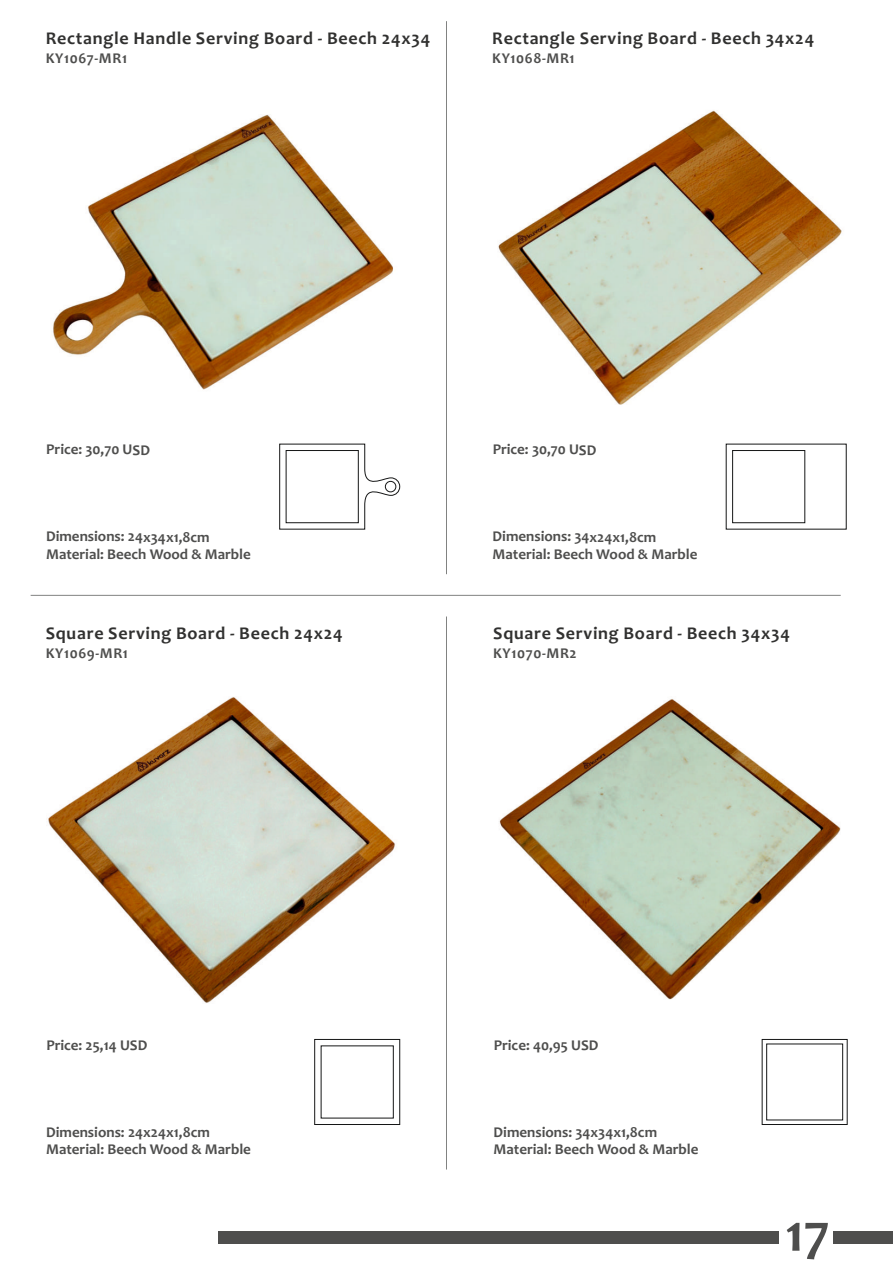
<style>
.page{position:relative;width:893px;height:1263px;background:#fff}
.page>*{position:absolute;margin:0;border:0;box-sizing:border-box;transform-origin:0 0}
.t1{font:700 54px "Candara";color:#4e4e4d}
.t2{font:700 18px "Candara";letter-spacing:.04em;color:#313130}
.t3{font:700 15px/17.4px "Candara";color:#4e4e4d}
.t4{font:700 15px "Candara";letter-spacing:.04em;color:#4e4e4d}
</style>
<div class="page">
<img style="left:53px;top:114px;width:340px;height:276px">
<img style="left:498px;top:110px;width:344px;height:295px">
<img style="left:48px;top:697px;width:348px;height:306px">
<img style="left:499px;top:699px;width:342px;height:301px">
<div style="left:762px;top:1039px;width:85px;height:86px;border:1px solid #151616"></div>
<div style="left:766px;top:1044px;width:77px;height:76px;border:1px solid #151616"></div>
<div style="left:315px;top:1039px;width:85px;height:86px;border:1px solid #151616"></div>
<div style="left:732px;top:450px;width:73px;height:73px;border:1px solid #151616"></div>
<svg style="left:279px;top:444px;width:121px;height:85px"></svg>
<div style="left:286px;top:450px;width:72px;height:73px;border:1px solid #151616"></div>
<hr style="left:592px;top:595px;width:249px;height:1px;background:#818281">
<hr style="left:187px;top:595px;width:156px;height:1px;background:#818281">
<hr style="left:31px;top:595px;width:156px;height:1px;background:#818281">
<hr style="left:343px;top:595px;width:249px;height:1px;background:#818281">
<hr style="left:446px;top:21px;width:1px;height:277px;background:#818281">
<hr style="left:446px;top:298px;width:1px;height:276px;background:#818281">
<hr style="left:446px;top:616px;width:1px;height:277px;background:#818281">
<hr style="left:446px;top:893px;width:1px;height:276px;background:#818281">
<div style="left:833px;top:1231px;width:60px;height:13px;background:#4e4e4d"></div>
<div style="left:218px;top:1231px;width:561px;height:13px;background:#4e4e4d"></div>
<p class="t2" style="left:46px;top:31px;width:386px">Rectangle Handle Serving Board - Beech 24x34</p>
<p class="t4" style="left:46px;top:52px;width:83px">KY1067-MR1</p>
<p class="t2" style="left:492px;top:31px;width:324px">Rectangle Serving Board - Beech 34x24</p>
<p class="t4" style="left:492px;top:52px;width:84px">KY1068-MR1</p>
<p class="t3" style="left:46px;top:442px;width:105px">Price: 30,70 USD</p>
<p class="t3" style="left:493px;top:442px;width:105px">Price: 30,70 USD</p>
<p class="t3" style="left:46px;top:529px;width:206px">Dimensions: 24x34x1,8cm<br>Material: Beech Wood &amp; Marble</p>
<p class="t3" style="left:493px;top:529px;width:206px">Dimensions: 34x24x1,8cm<br>Material: Beech Wood &amp; Marble</p>
<p class="t2" style="left:46px;top:626px;width:299px">Square Serving Board - Beech 24x24</p>
<p class="t4" style="left:46px;top:647px;width:84px">KY1069-MR1</p>
<p class="t2" style="left:493px;top:626px;width:298px">Square Serving Board - Beech 34x34</p>
<p class="t4" style="left:493px;top:647px;width:85px">KY1070-MR2</p>
<p class="t3" style="left:46px;top:1038px;width:103px">Price: 25,14 USD</p>
<p class="t3" style="left:46px;top:1125px;width:206px">Dimensions: 24x24x1,8cm<br>Material: Beech Wood &amp; Marble</p>
<p class="t3" style="left:494px;top:1038px;width:106px">Price: 40,95 USD</p>
<p class="t3" style="left:494px;top:1125px;width:206px">Dimensions: 34x34x1,8cm<br>Material: Beech Wood &amp; Marble</p>
<h1 class="t1" style="left:785px;top:1211px;width:46px">17</h1>
</div>
